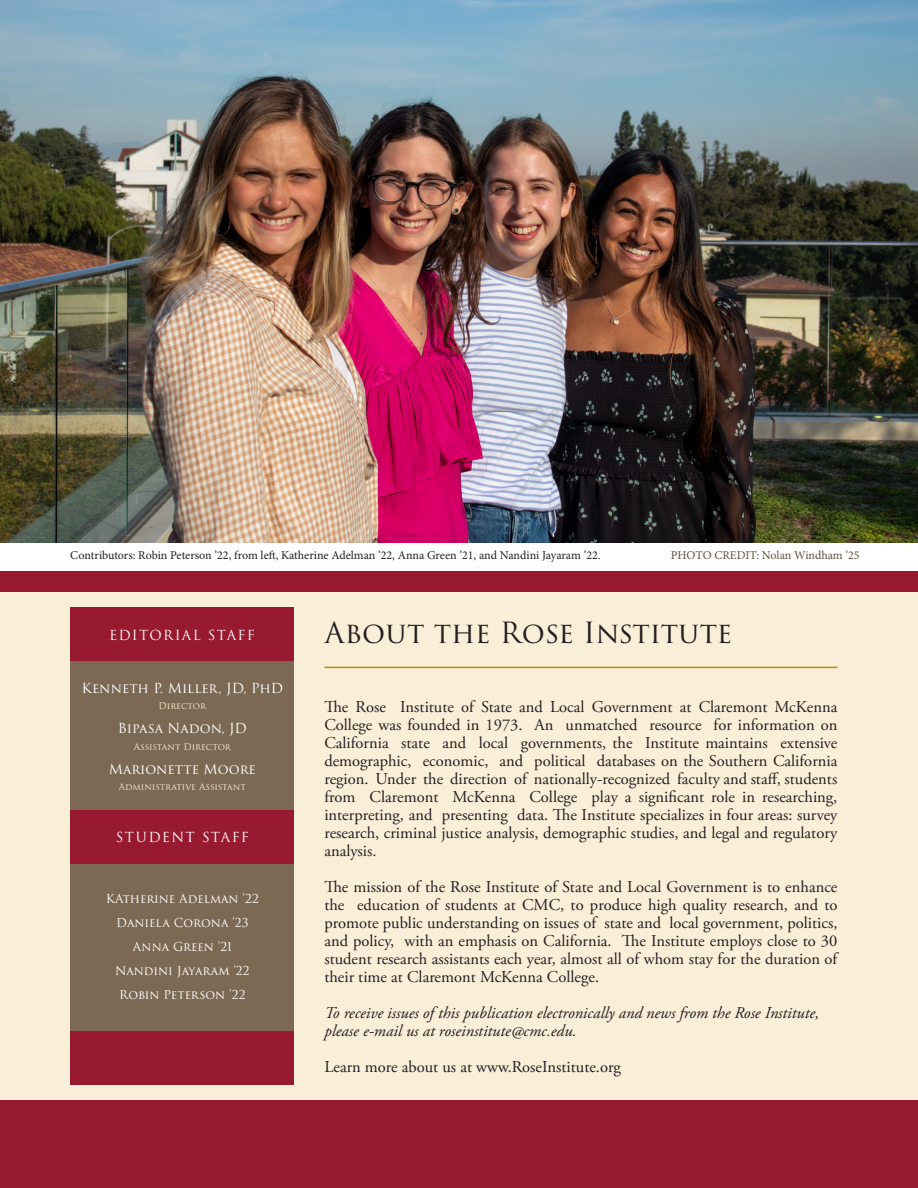
<style>
.page{position:relative;width:918px;height:1188px;background:#fff}
.page>*{position:absolute;margin:0;border:0;box-sizing:border-box;transform-origin:0 0}
.t1{font:28.5px "Trajan Pro 3";color:#231f20}
.t2{font:16.5px/18px "Adobe Garamond Pro";color:#231f20;text-align:justify}
.t3{font:italic 16.5px/18px "Adobe Garamond Pro";color:#231f20}
.t4{font:13.5px "Trajan Pro 3";letter-spacing:.005em;color:#fff}
.t5{font:13.5px "Trajan Pro 3";letter-spacing:.09em;color:#fff}
.t6{font:13.5px "Trajan Pro 3";letter-spacing:.095em;color:#fff}
.t7{font:12px "Minion Pro";letter-spacing:-.005em;color:#231f20}
.t8{font:12px "Trajan Pro 3";color:#fff}
.t9{font:12px "Minion Pro";letter-spacing:-.005em;color:#62513f}
.t10{font:9px "Trajan Pro 3";letter-spacing:-.005em;color:#f7e9cb}
</style>
<div class="page">
<div style="left:0;top:589px;width:918px;height:564px;background:#f9eed8"></div>
<div style="left:0;top:1100px;width:918px;height:88px;background:#981a31"></div>
<div style="left:70px;top:661px;width:224px;height:408px;background:#7c6954"></div>
<hr style="left:324px;top:667px;width:513px;height:1px;background:#bb8d0a">
<div style="left:0;top:571px;width:918px;height:21px;background:#981a31"></div>
<div style="left:70px;top:608px;width:224px;height:53px;background:#981a31"></div>
<img style="left:0;top:0;width:918px;height:543px">
<div style="left:71px;top:810px;width:223px;height:54px;background:#981a31"></div>
<div style="left:70px;top:1032px;width:224px;height:53px;background:#981a31"></div>
<p class="t7" style="left:70px;top:547px;width:532px">Contributors: Robin Peterson ’22, from left, Katherine Adelman ’22, Anna Green ’21, and Nandini Jayaram ’22.</p>
<p class="t9" style="left:671px;top:547px;width:190px">PHOTO CREDIT: Nolan Windham ’25</p>
<p class="t5" style="left:109px;top:625px;width:147px">EDITORIAL STAFF</p>
<p class="t4" style="left:81px;top:679px;width:203px">Kenneth P. Miller, JD, PhD</p>
<p class="t10" style="left:159px;top:700px;width:49px">Director</p>
<p class="t4" style="left:118px;top:719px;width:131px">Bipasa Nadon, JD</p>
<p class="t10" style="left:134px;top:740px;width:99px">Assistant Director</p>
<p class="t4" style="left:109px;top:760px;width:148px">Marionette Moore</p>
<p class="t10" style="left:119px;top:781px;width:128px">Administrative Assistant</p>
<p class="t6" style="left:116px;top:828px;width:135px">STUDENT STAFF</p>
<p class="t8" style="left:106px;top:890px;width:155px">KAtherine Adelman ’22</p>
<p class="t8" style="left:116px;top:914px;width:134px">Daniela Corona ’23</p>
<p class="t8" style="left:133px;top:938px;width:101px">Anna Green ’21</p>
<p class="t8" style="left:115px;top:962px;width:136px">Nandini Jayaram ’22</p>
<p class="t8" style="left:119px;top:986px;width:128px">Robin Peterson ’22</p>
<p class="t1" style="left:324px;top:614px;width:410px">About the Rose Institute</p>
<p class="t2" style="left:324px;top:698px;width:515px">The Rose Institute of State and Local Government at Claremont McKenna College was founded in 1973. An unmatched resource for information on California state and local governments, the Institute maintains extensive demographic, economic, and political databases on the Southern California region. Under the direction of nationally-recognized faculty and staff, students from Claremont McKenna College play a significant role in researching, interpreting, and presenting data. The Institute specializes in four areas: survey research, criminal justice analysis, demographic studies, and legal and regulatory analysis.</p>
<p class="t2" style="left:324px;top:878px;width:515px">The mission of the Rose Institute of State and Local Government is to enhance the education of students at CMC, to produce high quality research, and to promote public understanding on issues of state and local government, politics, and policy, with an emphasis on California. The Institute employs close to 30 student research assistants each year, almost all of whom stay for the duration of their time at Claremont McKenna College.</p>
<p class="t3" style="left:324px;top:1004px;width:496px">To receive issues of this publication electronically and news from the Rose Institute, please e-mail us at roseinstitute@cmc.edu.</p>
<p class="t2" style="left:324px;top:1058px;width:298px">Learn more about us at www.RoseInstitute.org</p>
</div>
